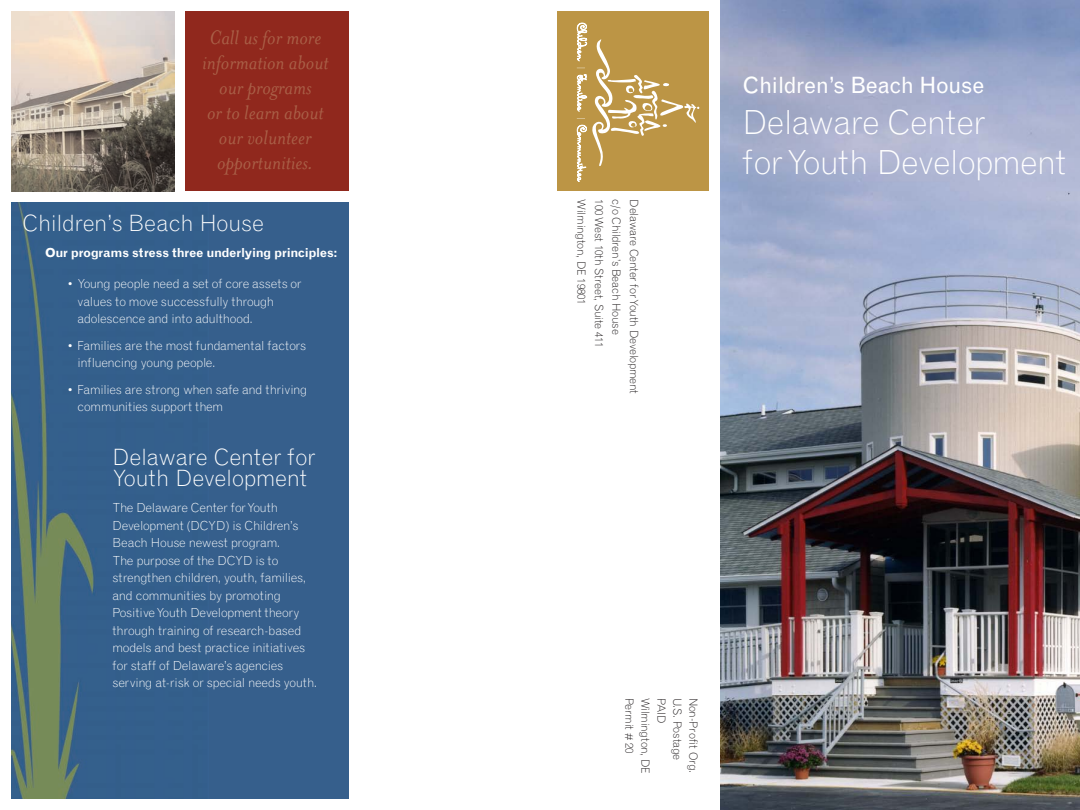
<style>
.page{position:relative;width:1080px;height:810px;background:#fff}
.page>*{position:absolute;margin:0;border:0;box-sizing:border-box;transform-origin:0 0}
.t1{font:300 33.25px/39.9px "Grotesque";letter-spacing:-.025em;color:#fff}
.t2{font:italic 22.5px/25px "Mrs Eaves";color:#a95f47;text-align:center}
.t3{font:300 22.5px/21.2px "Grotesque";letter-spacing:-.01em;color:#fff}
.t4{font:22.5px "Grotesque";letter-spacing:-.015em;color:#fff}
.t5{font:300 12.5px/17.5px "Grotesque";letter-spacing:-.02em;color:#fff}
.t6{font:700 12.5px "Grotesque";letter-spacing:-.02em;color:#fff}
.t7{font:300 11.25px/16px "Grotesque";letter-spacing:-.02em;color:#231f20}
</style>
<div class="page">
<img style="left:720px;top:0;width:360px;height:810px">
<img style="left:11px;top:11px;width:163px;height:180px">
<div style="left:186px;top:11px;width:163px;height:180px;background:#90281d"></div>
<div style="left:11px;top:202px;width:338px;height:597px;background:#365f8c"></div>
<img style="left:11px;top:202px;width:83px;height:597px">
<div style="left:557px;top:11px;width:152px;height:180px;background:#bc9545"></div>
<svg style="left:577px;top:23px;width:122px;height:159px"></svg>
<h2 class="t2" style="left:202px;top:24px;width:128px">Call us for more information about our programs<br>or to learn about our volunteer opportunities.</h2>
<h2 class="t3" style="left:22px;top:214px;width:243px">Children’s Beach House</h2>
<p class="t6" style="left:45px;top:248px;width:294px">Our programs stress three underlying principles:</p>
<p class="t5" style="left:78px;top:276px;width:226px;text-indent:-10px">• Young people need a set of core assets or values to move successfully through adolescence and into adulthood.</p>
<p class="t5" style="left:78px;top:338px;width:230px;text-indent:-10px">• Families are the most fundamental factors influencing young people.</p>
<p class="t5" style="left:78px;top:382px;width:231px;text-indent:-10px">• Families are strong when safe and thriving communities support them</p>
<h2 class="t3" style="left:112px;top:448px;width:205px">Delaware Center for<br>Youth Development</h2>
<p class="t5" style="left:112px;top:500px;width:206px">The Delaware Center for Youth Development (DCYD) is Children’s Beach House newest program.<br>The purpose of the DCYD is to strengthen children, youth, families, and communities by promoting Positive Youth Development theory through training of research-based models and best practice initiatives for staff of Delaware’s agencies serving at-risk or special needs youth.</p>
<p class="t7" style="left:642px;top:199px;width:196px;line-height:17.5px;rotate:90deg">Delaware Center forYouth Development c/o Children’s Beach House<br>100 West 10th Street, Suite 411<br>Wilmington, DE 19801</p>
<h2 class="t4" style="left:742px;top:77px;width:244px">Children’s Beach House</h2>
<h1 class="t1" style="left:742px;top:105px;width:325px">Delaware Center<br>for Youth Development</h1>
<p class="t7" style="left:700px;top:698px;width:78px;rotate:90deg">Non-Profit Org.<br>U.S. Postage<br>PAID<br>Wilmington, DE<br>Permit # 20</p>
</div>
